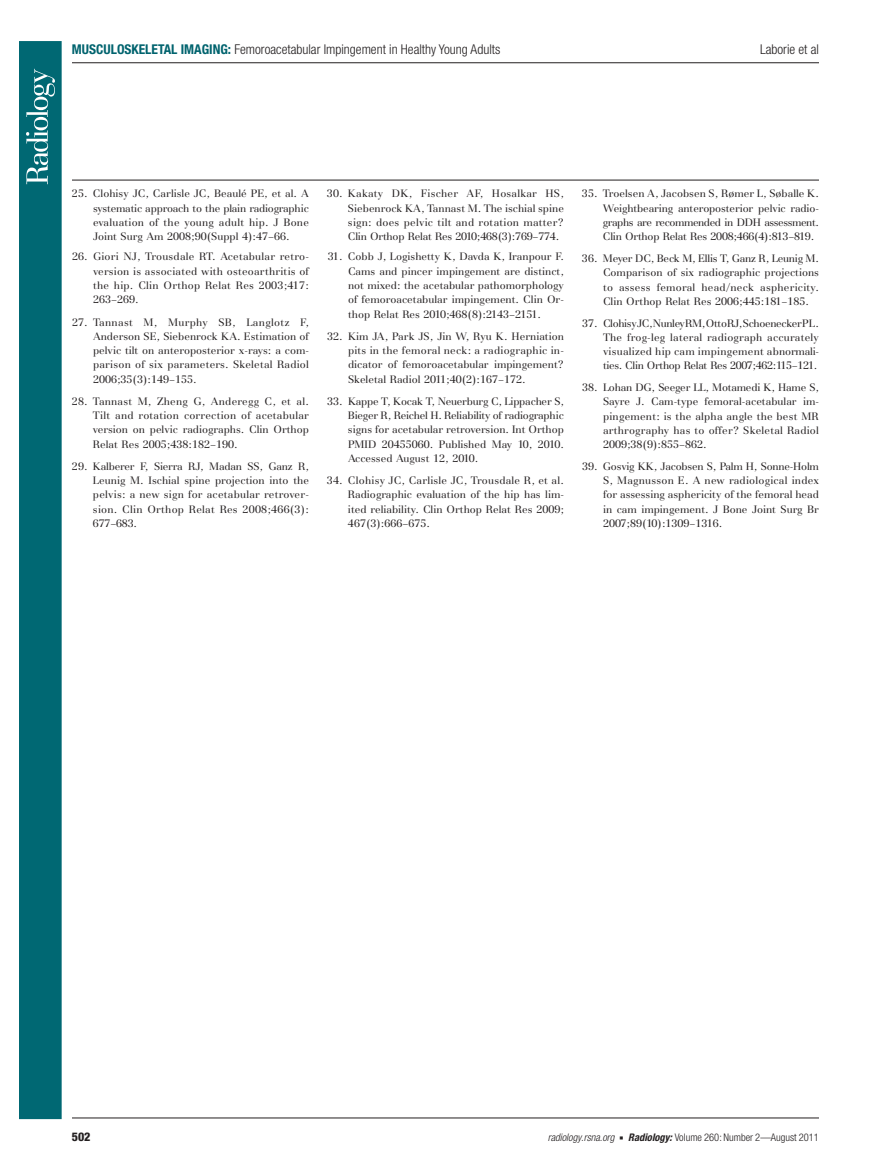
<style>
.page{position:relative;width:891px;height:1175px;background:#fff}
.page>*{position:absolute;margin:0;border:0;box-sizing:border-box;transform-origin:0 0}
.t1{font:300 condensed 13.5px "Helvetica Neue";color:#231f20}
.t2{font:800 condensed 12px "Helvetica Neue";color:#231f20}
.t3{font:10.8px/14.2px "AT Basilia";color:#231f20;text-align:justify}
.t4{font:300 condensed 10.5px "Helvetica Neue";color:#231f20}
.s1{font-weight:700;color:#00636e}
.s2{font-style:italic}
.s3{font-family:"Universal Newswith Comm Pi";font-weight:400;font-stretch:normal;font-size:6px}
.s4{font-weight:700;font-style:italic}
</style>
<div class="page">
<div style="left:19px;top:41px;width:43px;height:1078px;background:#006873;border:2px solid #006873"></div>
<svg style="left:26px;top:69px;width:29px;height:115px"></svg>
<hr style="left:72px;top:180px;width:747px;height:1px;background:#231f20">
<hr style="left:72px;top:1117px;width:747px;height:1px;background:#231f20">
<hr style="left:72px;top:62px;width:747px;height:1px;background:#231f20">
<p class="t1" style="left:72px;top:44px;width:430px"><span class="s1">MUSCULOSKELETAL IMAGING:</span> Femoroacetabular Impingement in Healthy Young Adults</p>
<p class="t1" style="left:760px;top:44px;width:60px">Laborie et al</p>
<p class="t3" style="left:93px;top:188px;width:217px;text-indent:-21px">25 . Clohisy JC , Carlisle JC , Beaulé PE , et al . A systematic approach to the plain radiographic evaluation of the young adult hip . J Bone Joint Surg Am 2008 ; 90 ( Suppl 4 ): 47 – 66 .</p>
<p class="t3" style="left:93px;top:251px;width:218px;text-indent:-21px">26 . Giori NJ , Trousdale RT . Acetabular retro&shy;version is associated with osteoarthritis of the hip . Clin Orthop Relat Res 2003 ; 417 :<br>263 – 269 .</p>
<p class="t3" style="left:93px;top:316px;width:218px;text-indent:-21px">27 . Tannast M , Murphy SB , Langlotz F , Anderson SE , Siebenrock KA . Estimation of pelvic tilt on anteroposterior x-rays: a com&shy;parison of six parameters . Skeletal Radiol 2006 ; 35 ( 3 ): 149 – 155 .</p>
<p class="t3" style="left:93px;top:395px;width:218px;text-indent:-21px">28 . Tannast M , Zheng G , Anderegg C , et al .<br>Tilt and rotation correction of acetabular version on pelvic radiographs . Clin Orthop Relat Res 2005 ; 438 : 182 – 190 .</p>
<p class="t3" style="left:93px;top:460px;width:218px;text-indent:-21px">29 . Kalberer F , Sierra RJ , Madan SS , Ganz R , Leunig M . Ischial spine projection into the pelvis: a new sign for acetabular retrover&shy;sion . Clin Orthop Relat Res 2008 ; 466 ( 3 ):<br>677 – 683 .</p>
<p class="t3" style="left:348px;top:188px;width:218px;text-indent:-21px">30 . Kakaty DK , Fischer AF , Hosalkar HS , Siebenrock KA , Tannast M . The ischial spine sign: does pelvic tilt and rotation matter?<br>Clin Orthop Relat Res 2010 ; 468 ( 3 ): 769 – 774 .</p>
<p class="t3" style="left:348px;top:251px;width:218px;text-indent:-20px">31 . Cobb J , Logishetty K , Davda K , Iranpour F .<br>Cams and pincer impingement are distinct, not mixed: the acetabular pathomorphology of femoroacetabular impingement . Clin Or&shy;thop Relat Res 2010 ; 468 ( 8 ): 2143 – 2151 .</p>
<p class="t3" style="left:348px;top:330px;width:218px;text-indent:-21px">32 . Kim JA , Park JS , Jin W , Ryu K . Herniation pits in the femoral neck: a radiographic in&shy;dicator of femoroacetabular impingement?<br>Skeletal Radiol 2011 ; 40 ( 2 ): 167 – 172 .</p>
<p class="t3" style="left:348px;top:395px;width:218px;text-indent:-21px">33 . Kappe T , Kocak T , Neuerburg C , Lippacher S , Bieger R , Reichel H . Reliability of radiographic signs for acetabular retroversion . Int Orthop PMID 20455060. Published May 10, 2010.<br>Accessed August 12, 2010.</p>
<p class="t3" style="left:348px;top:474px;width:218px;text-indent:-21px">34 . Clohisy JC , Carlisle JC , Trousdale R , et al .<br>Radiographic evaluation of the hip has lim&shy;ited reliability . Clin Orthop Relat Res 2009 ; 467 ( 3 ): 666 – 675 .</p>
<p class="t3" style="left:603px;top:188px;width:218px;text-indent:-21px">35 . Troelsen A , Jacobsen S , Rømer L , Søballe K .<br>Weightbearing anteroposterior pelvic radio&shy;graphs are recommended in DDH assessment .<br>Clin Orthop Relat Res 2008 ; 466 ( 4 ): 813 – 819 .</p>
<p class="t3" style="left:603px;top:252px;width:218px;text-indent:-21px">36 . Meyer DC , Beck M , Ellis T , Ganz R , Leunig M .<br>Comparison of six radiographic projections to assess femoral head/neck asphericity .<br>Clin Orthop Relat Res 2006 ; 445 : 181 – 185 .</p>
<p class="t3" style="left:603px;top:317px;width:218px;text-indent:-21px">37 . Clohisy JC , Nunley RM , Otto RJ , Schoenecker PL .<br>The frog-leg lateral radiograph accurately visualized hip cam impingement abnormali&shy;ties . Clin Orthop Relat Res 2007 ; 462 : 115 – 121 .</p>
<p class="t3" style="left:603px;top:381px;width:218px;text-indent:-21px">38 . Lohan DG , Seeger LL , Motamedi K , Hame S , Sayre J . Cam-type femoral-acetabular im&shy;pingement: is the alpha angle the best MR arthrography has to offer? Skeletal Radiol 2009 ; 38 ( 9 ): 855 – 862 .</p>
<p class="t3" style="left:603px;top:460px;width:218px;text-indent:-21px">39 . Gosvig KK , Jacobsen S , Palm H , Sonne-Holm S , Magnusson E . A new radiological index for assessing asphericity of the femoral head in cam impingement . J Bone Joint Surg Br 2007 ; 89 ( 10 ): 1309 – 1316 .</p>
<p class="t2" style="left:72px;top:1132px;width:20px">502</p>
<p class="t4" style="left:548px;top:1133px;width:273px"><span class="s2">radiology.rsna.org</span> <span class="s3">n</span> <span class="s4">Radiology:</span> Volume 260: Number 2—August 2011</p>
</div>
